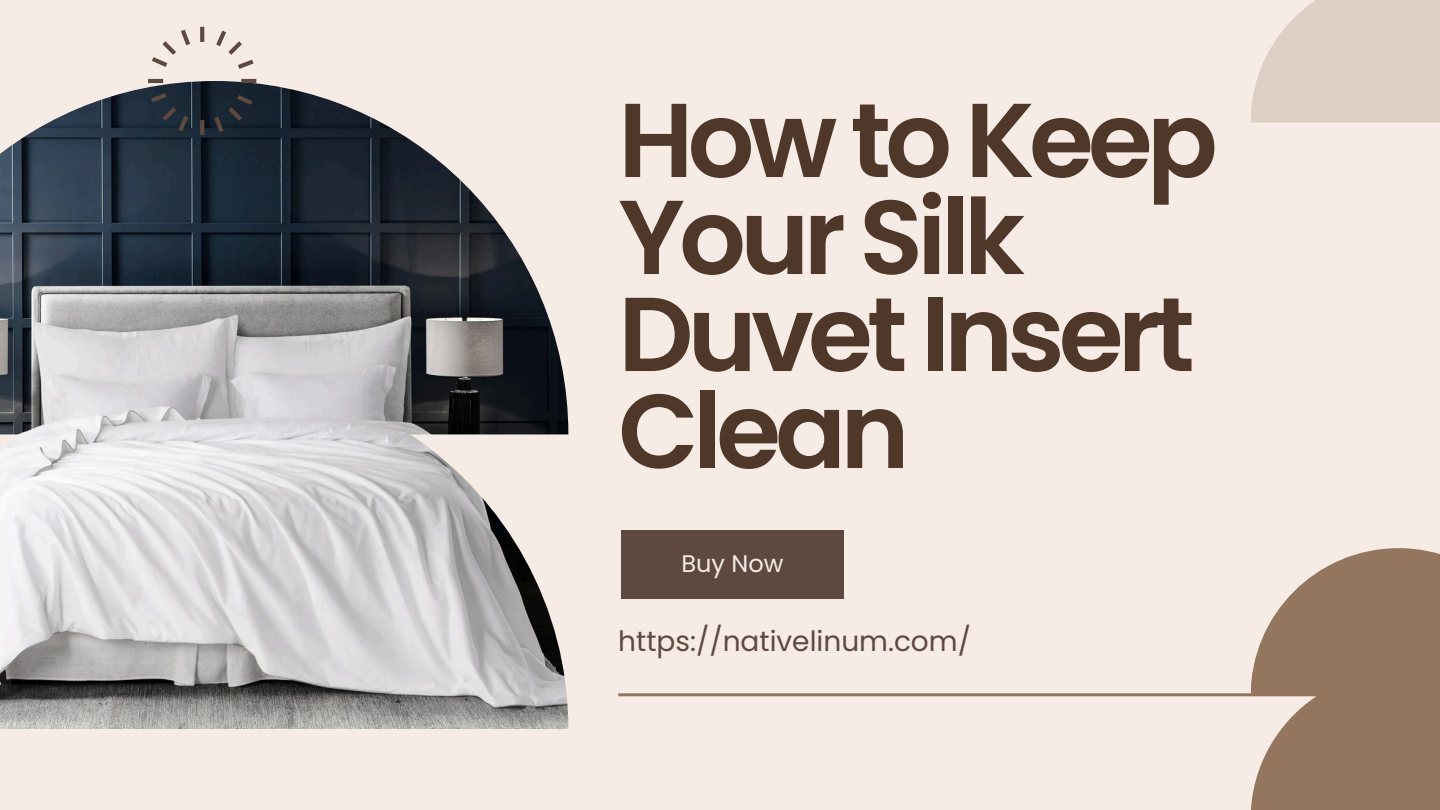
<style>
.page{position:relative;width:1440px;height:810px;background:#f6ece5}
.page>*{position:absolute;margin:0;border:0;box-sizing:border-box;transform-origin:0 0}
.t1{font:600 104.9px/97px "Poppins";letter-spacing:-.055em;color:#4f3729}
.t2{font:28px "Poppins";color:#5d4940}
.t3{font:24px "Poppins";color:#f6ece5}
</style>
<div class="page">
<img style="left:0;top:81px;width:568px;height:648px">
<svg style="left:1251px;top:0;width:189px;height:123px;background:#e0d2c7"></svg>
<div style="left:621px;top:530px;width:223px;height:69px;background:#5d4940"></div>
<svg style="left:148px;top:27px;width:108px;height:108px"></svg>
<hr style="left:618px;top:693px;width:822px;height:3px;background:#94765f">
<div style="left:1251px;top:548px;width:189px;height:262px;background:#94765f"></div>
<p class="t1" style="left:618px;top:92px;width:601px">How to Keep<br>Your Silk<br>Duvet Insert<br>Clean</p>
<h1 class="t3" style="left:681px;top:546px;width:103px">Buy Now</h1>
<p class="t2" style="left:618px;top:621px;width:354px">https://nativelinum.com/</p>
</div>
